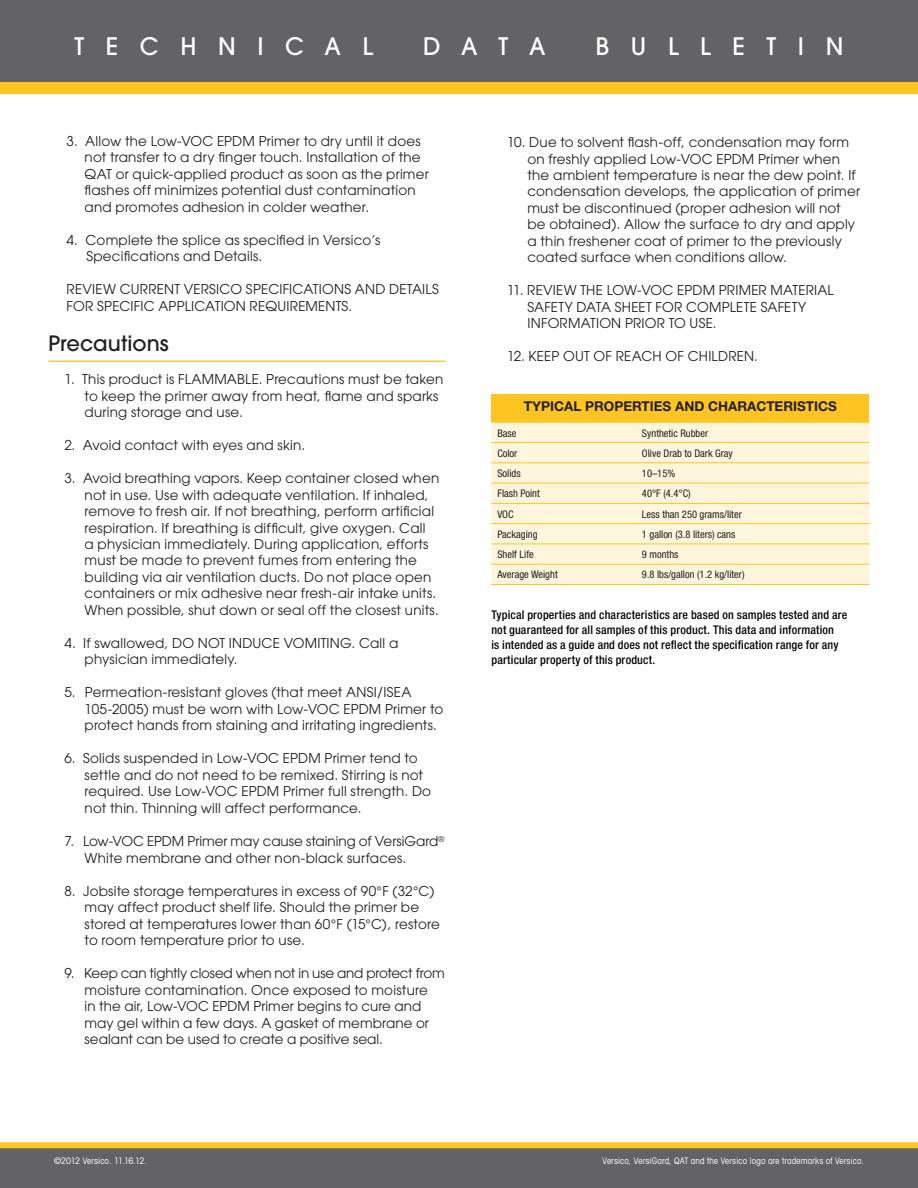
<style>
.page{position:relative;width:918px;height:1188px;background:#fff}
.page>*{position:absolute;margin:0;border:0;box-sizing:border-box;transform-origin:0 0}
.t1{font:500 24px "Avant Garde";letter-spacing:.9em;color:#fff}
.t2{font:500 21px "Avant Garde";letter-spacing:.005em;color:#231f20}
.t3{font:13.5px/16.5px "Avant Garde";letter-spacing:.015em;color:#231f20}
.t4{font:700 13.5px "Helvetica Neue";color:#231f20}
.t5{font:500 condensed 12px/15px "Helvetica Neue";letter-spacing:.015em;color:#040503}
.t6{font:condensed 10.5px "Helvetica Neue";color:#231f20}
.t7{font:condensed 9px "Avant Garde";letter-spacing:.02em;color:#fff}
.t8{font:condensed 9px "Avant Garde";color:#fff}
</style>
<div class="page">
<div style="left:0;top:1148px;width:918px;height:40px;background:#636366"></div>
<div style="left:0;top:1142px;width:918px;height:6px;background:#fec422"></div>
<div style="left:0;top:0;width:918px;height:85px;background:#636366"></div>
<div style="left:0;top:82px;width:918px;height:11px;background:#fec422"></div>
<hr style="left:49px;top:361px;width:397px;height:1px;background:#ffc938">
<div style="left:491px;top:395px;width:378px;height:27px;background:#fec422"></div>
<svg style="left:491px;top:423px;width:378px;height:161px;background:#fef4db"></svg>
<hr style="left:491px;top:442px;width:378px;height:1px;background:#fec422">
<hr style="left:491px;top:462px;width:378px;height:1px;background:#fec422">
<hr style="left:491px;top:483px;width:378px;height:1px;background:#fec422">
<hr style="left:491px;top:503px;width:378px;height:1px;background:#fec422">
<hr style="left:491px;top:523px;width:378px;height:1px;background:#fec422">
<hr style="left:491px;top:544px;width:378px;height:1px;background:#fec422">
<hr style="left:491px;top:564px;width:378px;height:1px;background:#fec422">
<hr style="left:491px;top:584px;width:378px;height:1px;background:#fec422">
<hr style="left:491px;top:422px;width:378px;height:1px;background:#fec422">
<h1 class="t1" style="left:75px;top:37px;width:300px">TECHNICAL</h1>
<h1 class="t1" style="left:423px;top:37px;width:124px">DATA</h1>
<h1 class="t1" style="left:595px;top:37px;width:249px">BULLETIN</h1>
<p class="t3" style="left:85px;top:134px;width:346px;text-indent:-18px">3. Allow the Low-VOC EPDM Primer to dry until it does not transfer to a dry finger touch. Installation of the QAT or quick-applied product as soon as the primer flashes off minimizes potential dust contamination and promotes adhesion in colder weather.</p>
<p class="t3" style="left:86px;top:233px;width:295px;text-indent:-20px">4. Complete the splice as specified in Versico’s<br>Specifications and Details.</p>
<p class="t3" style="left:67px;top:282px;width:374px">REVIEW CURRENT VERSICO SPECIFICATIONS AND DETAILS<br>FOR SPECIFIC APPLICATION REQUIREMENTS.</p>
<h2 class="t2" style="left:49px;top:335px;width:122px">Precautions</h2>
<p class="t3" style="left:85px;top:372px;width:360px;text-indent:-20px">1. This product is FLAMMABLE. Precautions must be taken to keep the primer away from heat, flame and sparks during storage and use.</p>
<p class="t3" style="left:64px;top:438px;width:242px">2. Avoid contact with eyes and skin.</p>
<p class="t3" style="left:85px;top:471px;width:356px;text-indent:-20px">3. Avoid breathing vapors. Keep container closed when not in use. Use with adequate ventilation. If inhaled, remove to fresh air. If not breathing, perform artificial respiration. If breathing is difficult, give oxygen. Call<br>a physician immediately. During application, efforts must be made to prevent fumes from entering the building via air ventilation ducts. Do not place open containers or mix adhesive near fresh-air intake units.<br>When possible, shut down or seal off the closest units.</p>
<p class="t3" style="left:85px;top:636px;width:315px;text-indent:-20px">4. If swallowed, DO NOT INDUCE VOMITING. Call a physician immediately.</p>
<p class="t3" style="left:85px;top:686px;width:360px;text-indent:-20px">5. Permeation-resistant gloves (that meet ANSI/ISEA<br>105-2005) must be worn with Low-VOC EPDM Primer to protect hands from staining and irritating ingredients.</p>
<p class="t3" style="left:85px;top:752px;width:348px;text-indent:-20px">6. Solids suspended in Low-VOC EPDM Primer tend to settle and do not need to be remixed. Stirring is not required. Use Low-VOC EPDM Primer full strength. Do not thin. Thinning will affect performance.</p>
<p class="t3" style="left:85px;top:834px;width:361px;text-indent:-20px">7. Low-VOC EPDM Primer may cause staining of VersiGard<sup>®<br></sup>White membrane and other non-black surfaces.</p>
<p class="t3" style="left:85px;top:884px;width:357px;text-indent:-20px">8. Jobsite storage temperatures in excess of 90°F (32°C) may affect product shelf life. Should the primer be stored at temperatures lower than 60°F (15°C), restore to room temperature prior to use.</p>
<p class="t3" style="left:85px;top:966px;width:362px;text-indent:-20px">9. Keep can tightly closed when not in use and protect from moisture contamination. Once exposed to moisture<br>in the air, Low-VOC EPDM Primer begins to cure and may gel within a few days. A gasket of membrane or sealant can be used to create a positive seal.</p>
<p class="t3" style="left:527px;top:135px;width:334px;text-indent:-20px">10. Due to solvent flash-off, condensation may form on freshly applied Low-VOC EPDM Primer when the ambient temperature is near the dew point. If condensation develops, the application of primer must be discontinued (proper adhesion will not be obtained). Allow the surface to dry and apply a thin freshener coat of primer to the previously coated surface when conditions allow.</p>
<p class="t3" style="left:527px;top:284px;width:308px;text-indent:-20px">11. REVIEW THE LOW-VOC EPDM PRIMER MATERIAL<br>SAFETY DATA SHEET FOR COMPLETE SAFETY<br>INFORMATION PRIOR TO USE.</p>
<p class="t3" style="left:507px;top:350px;width:252px">12. KEEP OUT OF REACH OF CHILDREN.</p>
<p class="t4" style="left:524px;top:401px;width:314px">TYPICAL PROPERTIES AND CHARACTERISTICS</p>
<p class="t6" style="left:497px;top:429px;width:21px">Base</p>
<p class="t6" style="left:642px;top:429px;width:68px">Synthetic Rubber</p>
<p class="t6" style="left:497px;top:449px;width:22px">Color</p>
<p class="t6" style="left:642px;top:449px;width:92px">Olive Drab to Dark Gray</p>
<p class="t6" style="left:497px;top:470px;width:25px">Solids</p>
<p class="t6" style="left:642px;top:470px;width:35px">10–15%</p>
<p class="t6" style="left:497px;top:490px;width:44px">Flash Point</p>
<p class="t6" style="left:642px;top:490px;width:50px">40°F (4.4°C)</p>
<p class="t6" style="left:497px;top:510px;width:18px">VOC</p>
<p class="t6" style="left:642px;top:510px;width:101px">Less than 250 grams/liter</p>
<p class="t6" style="left:497px;top:530px;width:42px">Packaging</p>
<p class="t6" style="left:642px;top:530px;width:95px">1 gallon (3.8 liters) cans</p>
<p class="t6" style="left:497px;top:551px;width:38px">Shelf Life</p>
<p class="t6" style="left:642px;top:551px;width:38px">9 months</p>
<p class="t6" style="left:497px;top:571px;width:62px">Average Weight</p>
<p class="t6" style="left:642px;top:571px;width:104px">9.8 lbs/gallon (1.2 kg/liter)</p>
<p class="t5" style="left:491px;top:609px;width:357px">Typical properties and characteristics are based on samples tested and are not guaranteed for all samples of this product. This data and information<br>is intended as a guide and does not reflect the specification range for any particular property of this product.</p>
<p class="t8" style="left:54px;top:1158px;width:94px">©2012 Versico. 11.16.12.</p>
<p class="t7" style="left:603px;top:1158px;width:263px">Versico, VersiGard, QAT and the Versico logo are trademarks of Versico.</p>
</div>
